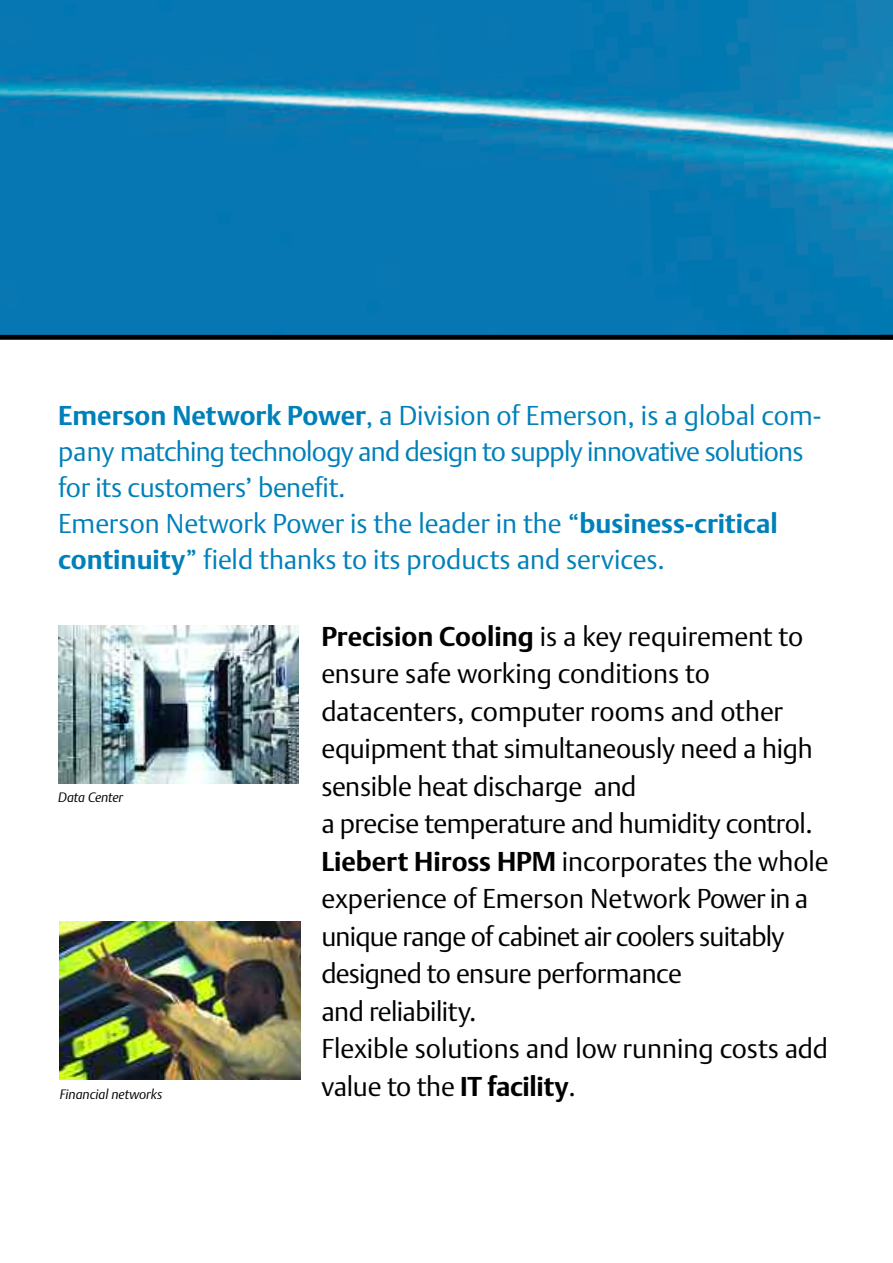
<style>
.page{position:relative;width:893px;height:1263px;background:#fff}
.page>*{position:absolute;margin:0;border:0;box-sizing:border-box;transform-origin:0 0}
.t1{font:27px/37.5px "DTL Argo T Light";letter-spacing:-.01em;color:#000}
.t2{font:27px/36px "DTL Argo T Light";letter-spacing:-.01em;color:#0080ba}
.t3{font:italic 13.5px "DTL Argo T Light";letter-spacing:-.005em;color:#000}
.s1{font-family:"DTL Argo T";font-weight:700}
</style>
<div class="page">
<img style="left:0;top:0;width:893px;height:335px">
<hr style="left:0;top:335px;width:893px;height:4px;background:#000">
<img style="left:58px;top:626px;width:241px;height:157px">
<img style="left:60px;top:921px;width:240px;height:158px">
<p class="t2" style="left:58px;top:398px;width:765px"><span class="s1">Emerson Network Power</span>, a Division of Emerson, is a global com&shy;pany matching technology and design to supply innovative solutions for its customers’ benefit.<br>Emerson Network Power is the leader in the “<span class="s1">business-critical continuity</span>” field thanks to its products and services.</p>
<p class="t3" style="left:58px;top:790px;width:66px">Data Center</p>
<p class="t3" style="left:60px;top:1086px;width:104px">Financial networks</p>
<p class="t1" style="left:321px;top:617px;width:509px"><span class="s1">Precision Cooling</span> is a key requirement to ensure safe working conditions to datacenters, computer rooms and other equipment that simultaneously need a high sensible heat discharge and<br>a precise temperature and humidity control.<br><span class="s1">Liebert Hiross HPM</span> incorporates the whole experience of Emerson Network Power in a unique range of cabinet air coolers suitably designed to ensure performance<br>and reliability.<br>Flexible solutions and low running costs add value to the <span class="s1">IT facility</span>.</p>
</div>
